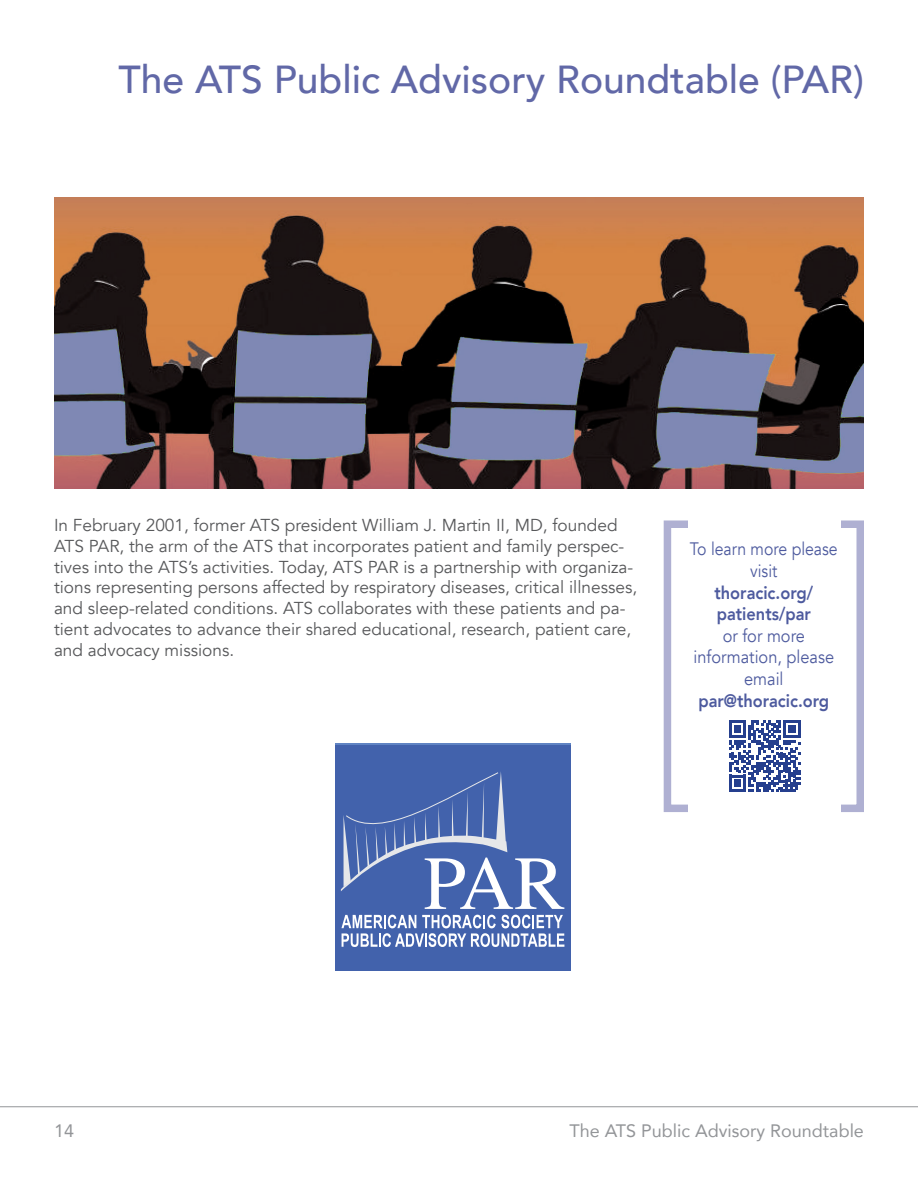
<style>
.page{position:relative;width:918px;height:1188px;background:#fff}
.page>*{position:absolute;margin:0;border:0;box-sizing:border-box;transform-origin:0 0}
.t1{font:500 39px "Avenir";color:#6168a7}
.t2{font:800 18px/21.6px "Avenir";color:#4d5a9e;scale:.91 1}
.t3{font:18px "Avenir";color:#939598}
.t4{font:18px/21.6px "Avenir";color:#4d5a9e;text-align:center;scale:.91 1}
.t5{font:18px/21.6px "Avenir";color:#4d5a9e;text-align:center;scale:.88 1}
.t6{font:17.25px/20.7px "Avenir";color:#57585a}
</style>
<div class="page">
<hr style="left:0;top:1106px;width:918px;height:1px;background:#939598">
<img style="left:54px;top:197px;width:810px;height:292px">
<div style="left:335px;top:745px;width:236px;height:226px;background:#4262ac"></div>
<svg style="left:341px;top:915px;width:223px;height:32px"></svg>
<svg style="left:341px;top:772px;width:223px;height:137px"></svg>
<div style="left:664px;top:520px;width:200px;height:292px;border:8px solid #afb0d2"></div>
<div style="left:689px;top:498px;width:152px;height:359px;background:#fff"></div>
<svg style="left:729px;top:721px;width:71px;height:71px"></svg>
<p class="t1" style="left:118px;top:46px;width:747px">The ATS Public Advisory Roundtable (PAR)</p>
<p class="t6" style="left:54px;top:515px;width:585px">In February 2001, former ATS president William J. Martin II, MD, founded ATS PAR, the arm of the ATS that incorporates patient and family perspec&shy;tives into the ATS’s activities. Today, ATS PAR is a partnership with organiza&shy;tions representing persons affected by respiratory diseases, critical illnesses, and sleep-related conditions. ATS collaborates with these patients and pa&shy;tient advocates to advance their shared educational, research, patient care, and advocacy missions.</p>
<p class="t5" style="left:690px;top:539px;width:170px">To learn more please visit</p>
<p class="t2" style="left:715px;top:582px;width:110px">thoracic.org/ patients/par</p>
<p class="t4" style="left:693px;top:625px;width:156px">or for more information, please email</p>
<p class="t2" style="left:698px;top:690px;width:145px">par@thoracic.org</p>
<p class="t3" style="left:54px;top:1116px;width:22px">14</p>
<p class="t3" style="left:570px;top:1116px;width:296px">The ATS Public Advisory Roundtable</p>
</div>
